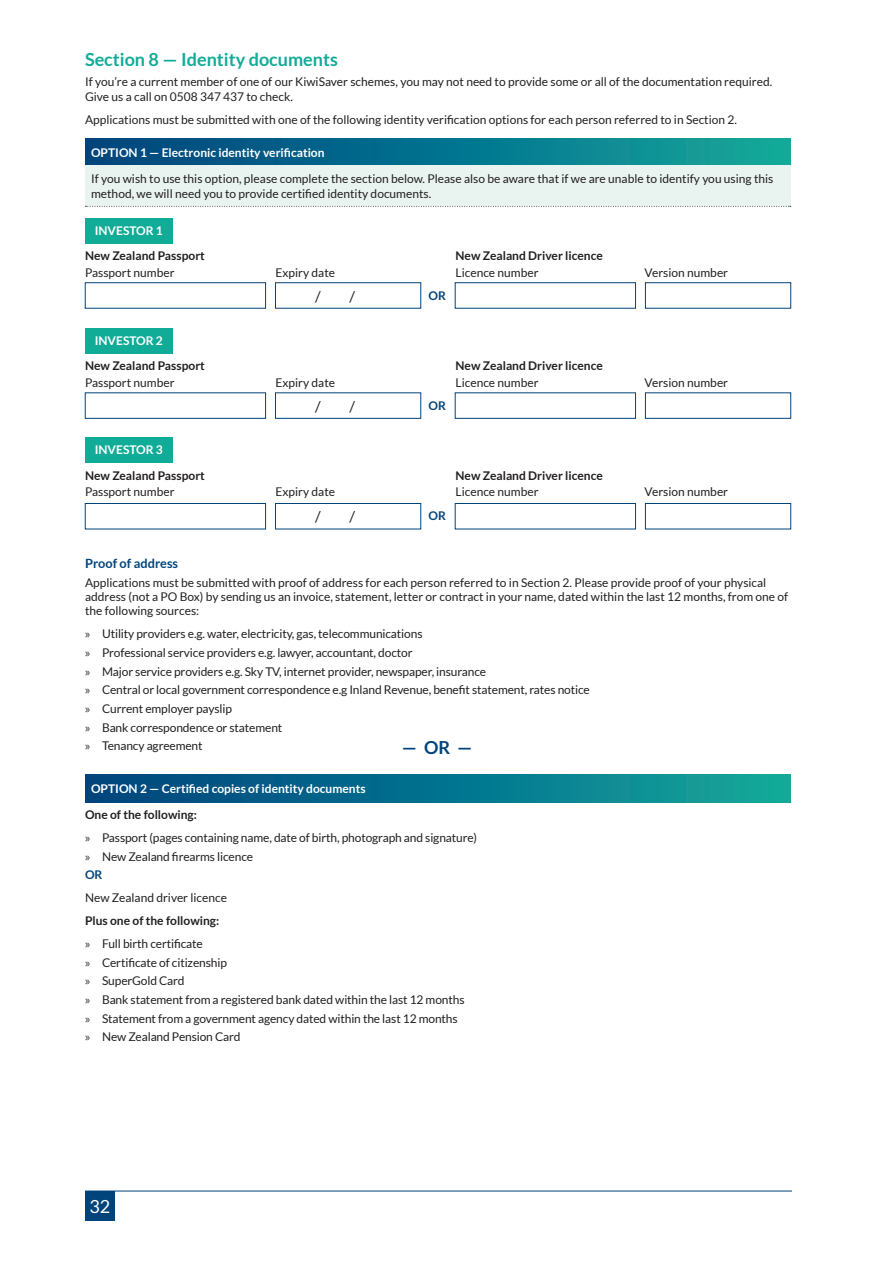
<style>
.page{position:relative;width:893px;height:1263px;background:#fff}
.page>*{position:absolute;margin:0;border:0;box-sizing:border-box;transform-origin:0 0}
.t1{font:700 18px "Lato";color:#10ac98}
.t2{font:700 18px "Lato";color:#00447b}
.t3{font:18px "Lato";color:#fff}
.t4{font:15px "Lato";color:#231f20}
.t5{font:700 12.75px "Lato";color:#00447b}
.t6{font:12px/18.6px "Lato";color:#231f20}
.t7{font:700 12px/23px "Lato";color:#231f20}
.t8{font:700 12px "Lato";color:#fff}
.t9{font:700 12px "Lato";color:#00447b}
.s1{font-family:"Myriad Pro"}
.s2{font-weight:700}
.s3{font-weight:700;color:#00447b}
.s4{font-family:"Myriad Pro";font-weight:400}
.s5{font-weight:400}
</style>
<div class="page">
<hr style="left:85px;top:1191px;width:707px;height:1px;background:#00447b">
<div style="left:85px;top:1191px;width:29px;height:29px;background:#00447b"></div>
<div style="left:85px;top:138px;width:705px;height:27px;background:linear-gradient(to right,#00417e,#12a79b)"></div>
<div style="left:85px;top:165px;width:705px;height:41px;background:#e9f4f1"></div>
<svg style="left:85px;top:206px;width:706px;height:1px"></svg>
<div style="left:275px;top:503px;width:146px;height:26px;background:#fff;border:1px solid #00447b"></div>
<div style="left:85px;top:503px;width:181px;height:26px;background:#fff;border:1px solid #00447b"></div>
<div style="left:645px;top:503px;width:146px;height:26px;background:#fff;border:1px solid #00447b"></div>
<div style="left:455px;top:503px;width:181px;height:26px;background:#fff;border:1px solid #00447b"></div>
<div style="left:85px;top:775px;width:705px;height:27px;background:linear-gradient(to right,#00417e,#12a79b)"></div>
<div style="left:85px;top:218px;width:88px;height:26px;background:#10ac98"></div>
<div style="left:85px;top:328px;width:88px;height:26px;background:#10ac98"></div>
<div style="left:85px;top:437px;width:88px;height:26px;background:#10ac98"></div>
<h1 class="t1" style="left:85px;top:49px;width:254px">Section 8 — Identity documents</h1>
<p class="t6" style="left:85px;top:75px;width:689px;line-height:14.4px">If you’re a current member of one of our KiwiSaver schemes, you may not need to provide some or all of the documentation required.<br>Give us a call on 0508 347 437 to check.</p>
<p class="t6" style="left:85px;top:110px;width:653px">Applications must be submitted with one of the following identity verification options for each person referred to in Section 2.</p>
<p class="t8" style="left:91px;top:145px;width:235px">OPTION 1 — Electronic identity verification</p>
<p class="t6" style="left:91px;top:172px;width:684px;line-height:14.4px">If you wish to use this option, please complete the section below. Please also be aware that if we are unable to identify you using this method, we will need you to provide certified identity documents.</p>
<p class="t8" style="left:95px;top:224px;width:70px">INVESTOR 1</p>
<p class="t7" style="left:85px;top:244px;width:121px">New Zealand Passport</p>
<p class="t7" style="left:456px;top:244px;width:149px">New Zealand Driver licence</p>
<p class="t6" style="left:85px;top:263px;width:91px">Passport number</p>
<p class="t6" style="left:276px;top:263px;width:61px">Expiry date</p>
<p class="t6" style="left:456px;top:263px;width:85px">Licence number</p>
<p class="t6" style="left:645px;top:263px;width:85px">Version number</p>
<p class="t9" style="left:429px;top:289px;width:19px">OR</p>
<p class="t4" style="left:315px;top:288px;width:7px">/</p>
<p class="t4" style="left:350px;top:288px;width:7px">/</p>
<p class="t8" style="left:95px;top:334px;width:70px">INVESTOR 2</p>
<p class="t7" style="left:85px;top:354px;width:121px">New Zealand Passport</p>
<p class="t7" style="left:456px;top:354px;width:149px">New Zealand Driver licence</p>
<p class="t6" style="left:85px;top:373px;width:91px">Passport number</p>
<p class="t6" style="left:276px;top:373px;width:61px">Expiry date</p>
<p class="t6" style="left:456px;top:373px;width:85px">Licence number</p>
<p class="t6" style="left:645px;top:373px;width:85px">Version number</p>
<p class="t9" style="left:429px;top:399px;width:19px">OR</p>
<p class="t4" style="left:315px;top:398px;width:7px">/</p>
<p class="t4" style="left:350px;top:398px;width:7px">/</p>
<p class="t8" style="left:95px;top:443px;width:70px">INVESTOR 3</p>
<p class="t7" style="left:85px;top:464px;width:121px">New Zealand Passport</p>
<p class="t7" style="left:456px;top:464px;width:149px">New Zealand Driver licence</p>
<p class="t6" style="left:85px;top:483px;width:91px">Passport number</p>
<p class="t6" style="left:276px;top:483px;width:61px">Expiry date</p>
<p class="t6" style="left:456px;top:483px;width:85px">Licence number</p>
<p class="t6" style="left:645px;top:483px;width:85px">Version number</p>
<p class="t4" style="left:315px;top:509px;width:7px">/</p>
<p class="t4" style="left:350px;top:509px;width:7px">/</p>
<p class="t9" style="left:429px;top:508px;width:19px">OR</p>
<p class="t5" style="left:85px;top:556px;width:95px">Proof of address</p>
<p class="t6" style="left:85px;top:575px;width:705px;line-height:14.4px">Applications must be submitted with proof of address for each person referred to in Section 2. Please provide proof of your physical address (not a PO Box) by sending us an invoice, statement, letter or contract in your name, dated within the last 12 months, from one of the following sources:</p>
<p class="t6" style="left:85px;top:625px;width:506px"><span class="s1">»</span> Utility providers e.g. water, electricity, gas, telecommunications<br><span class="s1">»</span> Professional service providers e.g. lawyer, accountant, doctor<br><span class="s1">»</span> Major service providers e.g. Sky TV, internet provider, newspaper, insurance<br><span class="s1">»</span> Central or local government correspondence e.g Inland Revenue, benefit statement, rates notice <span class="s1">»</span> Current employer payslip<br><span class="s1">»</span> Bank correspondence or statement<br><span class="s1">»</span> Tenancy agreement</p>
<p class="t8" style="left:91px;top:782px;width:276px">OPTION 2 — Certified copies of identity documents</p>
<p class="t6" style="left:85px;top:803px;width:393px;line-height:23px"><span class="s2">One of the following:<br></span><span class="s1">»</span> Passport (pages containing name, date of birth, photograph and signature)</p>
<p class="t6" style="left:85px;top:847px;width:170px"><span class="s1">»</span> New Zealand firearms licence<br><span class="s3">OR</span></p>
<p class="t6" style="left:85px;top:888px;width:143px">New Zealand driver licence</p>
<p class="t7" style="left:85px;top:909px;width:136px">Plus one of the following: <span class="s4">»</span> <span class="s5">Full birth certificate</span></p>
<p class="t6" style="left:85px;top:953px;width:381px"><span class="s1">»</span> Certificate of citizenship<br><span class="s1">»</span> SuperGold Card<br><span class="s1">»</span> Bank statement from a registered bank dated within the last 12 months <span class="s1">»</span> Statement from a government agency dated within the last 12 months <span class="s1">»</span> New Zealand Pension Card</p>
<h1 class="t2" style="left:402px;top:737px;width:72px">— OR —</h1>
<h1 class="t3" style="left:89px;top:1197px;width:22px">32</h1>
</div>
